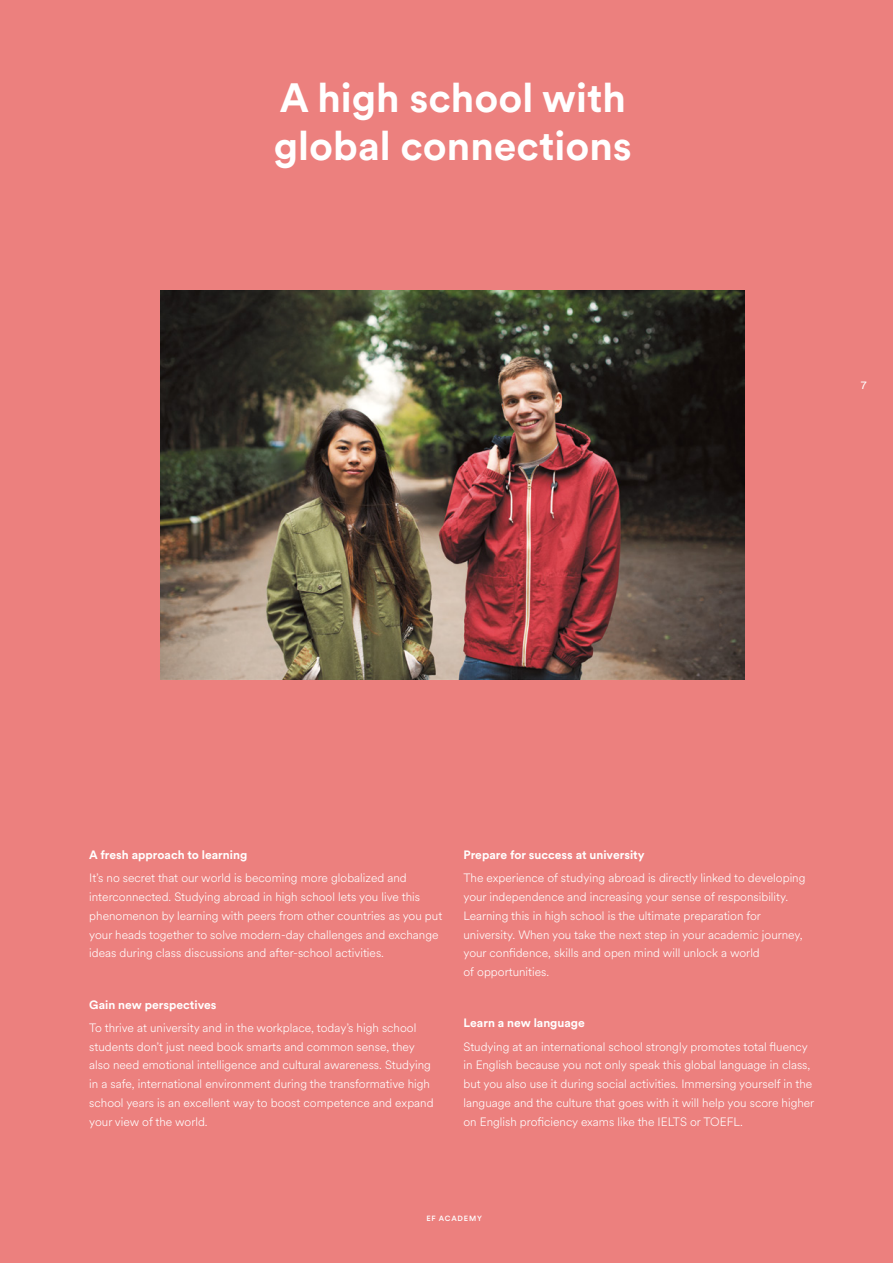
<style>
.page{position:relative;width:893px;height:1263px;background:#ec807e}
.page>*{position:absolute;margin:0;border:0;box-sizing:border-box;transform-origin:0 0}
.Page_TITLE_white{font:700 40.5px/48.6px "EF Circular";color:#fff}
.Body_TEXT_white{font:300 12px/18.8px "EF Circular";color:#fff}
.Body_HEADING_3_white{font:700 12px "EF Circular";color:#fff}
.t1{font:10.5px "EF Circular";color:#fff}
.t2{font:500 7.5px "EF Circular";letter-spacing:.11em;color:#fff}
</style>
<div class="page">
<img style="left:161px;top:290px;width:584px;height:390px">
<p class="Page_TITLE_white" style="left:274px;top:71px;width:360px">A high school with global connections</p>
<p class="t1" style="left:861px;top:379px;width:7px">7</p>
<p class="Body_HEADING_3_white" style="left:89px;top:847px;width:159px">A fresh approach to learning</p>
<p class="Body_TEXT_white" style="left:89px;top:868px;width:354px">It’s no secret that our world is becoming more globalized and interconnected. Studying abroad in high school lets you live this phenomenon by learning with peers from other countries as you put your heads together to solve modern-day challenges and exchange ideas during class discussions and after-school activities.</p>
<p class="Body_HEADING_3_white" style="left:89px;top:996px;width:129px">Gain new perspectives</p>
<p class="Body_TEXT_white" style="left:89px;top:1018px;width:346px">To thrive at university and in the workplace, today’s high school students don’t just need book smarts and common sense, they also need emotional intelligence and cultural awareness. Studying in a safe, international environment during the transformative high school years is an excellent way to boost competence and expand your view of the world.</p>
<p class="Body_HEADING_3_white" style="left:463px;top:847px;width:183px">Prepare for success at university</p>
<p class="Body_TEXT_white" style="left:463px;top:868px;width:343px">The experience of studying abroad is directly linked to developing your independence and increasing your sense of responsibility.<br>Learning this in high school is the ultimate preparation for university. When you take the next step in your academic journey, your confidence, skills and open mind will unlock a world<br>of opportunities.</p>
<p class="Body_HEADING_3_white" style="left:463px;top:1015px;width:123px">Learn a new language</p>
<p class="Body_TEXT_white" style="left:463px;top:1036px;width:352px">Studying at an international school strongly promotes total fluency in English because you not only speak this global language in class, but you also use it during social activities. Immersing yourself in the language and the culture that goes with it will help you score higher on English proficiency exams like the IELTS or TOEFL.</p>
<p class="t2" style="left:426px;top:1213px;width:57px">EF ACADEMY</p>
</div>
